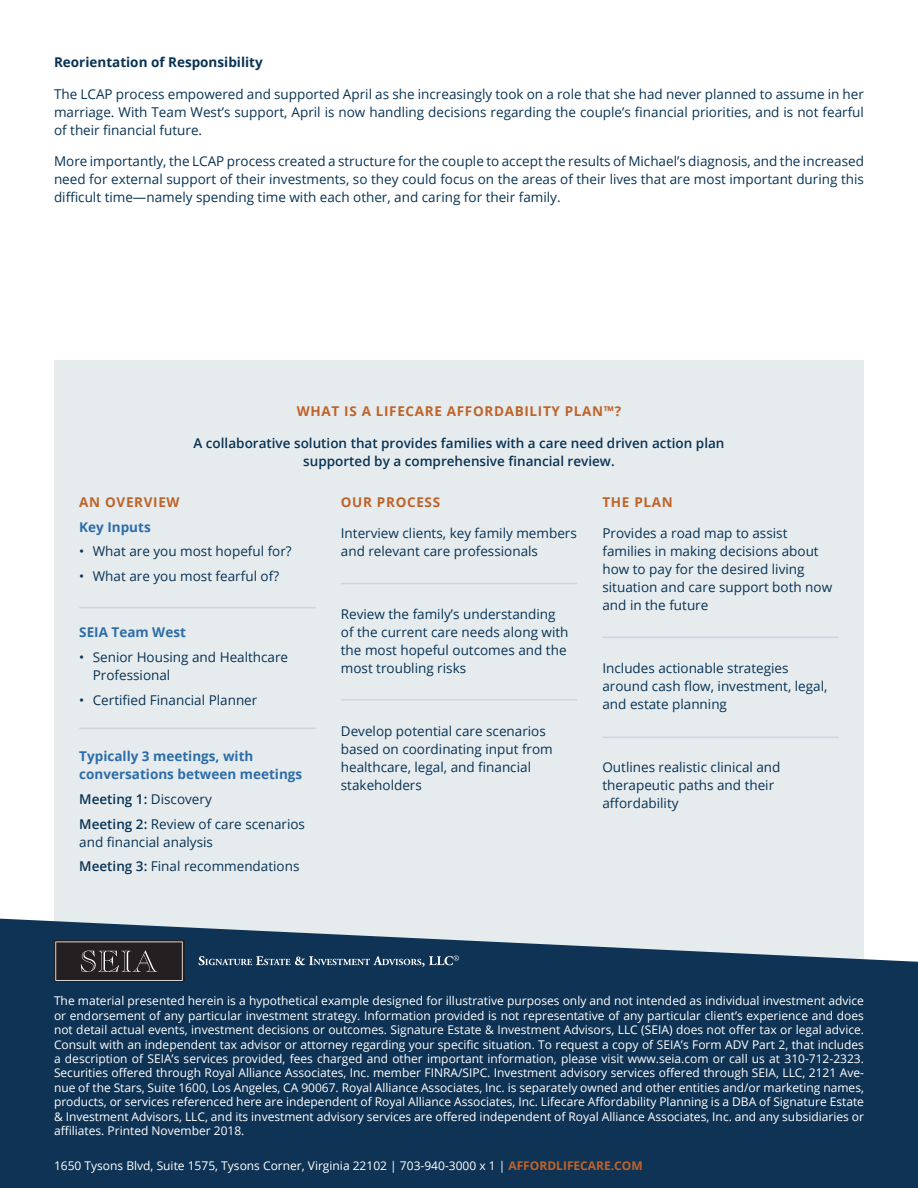
<style>
.page{position:relative;width:918px;height:1188px;background:#fff}
.page>*{position:absolute;margin:0;border:0;box-sizing:border-box;transform-origin:0 0}
.Body_Copy-Minion{font:13.5px/18px "Open Sans";color:#083354}
.t1{font:600 13.5px/18px "Open Sans";color:#083354;text-align:center}
.t2{font:700 13.5px/18px "Open Sans";color:#2d6da9}
.t3{font:700 13.5px "Open Sans";letter-spacing:.05em;color:#bf6329}
.Body_Header{font:700 13.5px "Open Sans";color:#083354}
.t4{font:12px/14.4px "Open Sans";color:#fff;text-align:justify}
.s1{font-weight:600}
.s2{font-weight:700;color:#bf6329}
</style>
<div class="page">
<div style="left:54px;top:361px;width:810px;height:622px;background:#e6ebee"></div>
<svg style="left:0;top:918px;width:918px;height:270px;background:#214261"></svg>
<hr style="left:341px;top:583px;width:236px;height:1px;background:#ced6dd">
<hr style="left:602px;top:637px;width:237px;height:1px;background:#ced6dd">
<hr style="left:602px;top:737px;width:237px;height:1px;background:#ced6dd">
<hr style="left:341px;top:699px;width:236px;height:2px;background:#ced6dd">
<hr style="left:79px;top:607px;width:237px;height:1px;background:#ced6dd">
<hr style="left:79px;top:728px;width:237px;height:1px;background:#ced6dd">
<svg style="left:199px;top:955px;width:260px;height:12px;background:#405d77"></svg>
<div style="left:54px;top:940px;width:130px;height:42px;background:#241f21"></div>
<svg style="left:55px;top:941px;width:128px;height:40px"></svg>
<p class="Body_Header" style="left:54px;top:53px;width:210px">Reorientation of Responsibility</p>
<p class="Body_Copy-Minion" style="left:54px;top:84px;width:812px;text-align:justify">The LCAP process empowered and supported April as she increasingly took on a role that she had never planned to assume in her marriage. With Team West’s support, April is now handling decisions regarding the couple’s financial priorities, and is not fearful of their financial future.</p>
<p class="Body_Copy-Minion" style="left:54px;top:152px;width:812px;text-align:justify">More importantly, the LCAP process created a structure for the couple to accept the results of Michael’s diagnosis, and the increased need for external support of their investments, so they could focus on the areas of their lives that are most important during this difficult time—namely spending time with each other, and caring for their family.</p>
<p class="t3" style="left:297px;top:402px;width:326px">WHAT IS A LIFECARE AFFORDABILITY PLAN™?</p>
<p class="t1" style="left:194px;top:433px;width:532px">A collaborative solution that provides families with a care need driven action plan supported by a comprehensive financial review.</p>
<p class="t3" style="left:79px;top:493px;width:102px">AN OVERVIEW</p>
<p class="t2" style="left:79px;top:517px;width:73px">Key Inputs</p>
<p class="Body_Copy-Minion" style="left:79px;top:542px;width:214px">• What are you most hopeful for?</p>
<p class="Body_Copy-Minion" style="left:79px;top:567px;width:201px">• What are you most fearful of?</p>
<p class="t2" style="left:79px;top:623px;width:108px">SEIA Team West</p>
<p class="Body_Copy-Minion" style="left:93px;top:648px;width:197px;text-indent:-14px">• Senior Housing and Healthcare<br>Professional</p>
<p class="Body_Copy-Minion" style="left:79px;top:691px;width:180px">• Certified Financial Planner</p>
<p class="t2" style="left:79px;top:747px;width:224px">Typically 3 meetings, with conversations between meetings</p>
<p class="Body_Copy-Minion" style="left:79px;top:786px;width:227px;line-height:24.8px"><span class="s1">Meeting 1:</span> Discovery<br><span class="s1">Meeting 2:</span> Review of care scenarios</p>
<p class="Body_Copy-Minion" style="left:79px;top:829px;width:222px;line-height:24.8px">and financial analysis<br><span class="s1">Meeting 3:</span> Final recommendations</p>
<p class="t3" style="left:341px;top:493px;width:101px">OUR PROCESS</p>
<p class="Body_Copy-Minion" style="left:341px;top:524px;width:238px">Interview clients, key family members and relevant care professionals</p>
<p class="Body_Copy-Minion" style="left:341px;top:605px;width:229px">Review the family’s understanding of the current care needs along with the most hopeful outcomes and the most troubling risks</p>
<p class="Body_Copy-Minion" style="left:341px;top:722px;width:213px">Develop potential care scenarios based on coordinating input from healthcare, legal, and financial stakeholders</p>
<p class="t3" style="left:602px;top:493px;width:72px">THE PLAN</p>
<p class="Body_Copy-Minion" style="left:602px;top:524px;width:231px">Provides a road map to assist families in making decisions about how to pay for the desired living situation and care support both now and in the future</p>
<p class="Body_Copy-Minion" style="left:602px;top:659px;width:227px">Includes actionable strategies around cash flow, investment, legal, and estate planning</p>
<p class="Body_Copy-Minion" style="left:602px;top:758px;width:180px">Outlines realistic clinical and therapeutic paths and their affordability</p>
<p class="t4" style="left:54px;top:994px;width:812px">The material presented herein is a hypothetical example designed for illustrative purposes only and not intended as individual investment advice or endorsement of any particular investment strategy. Information provided is not representative of any particular client’s experience and does not detail actual events, investment decisions or outcomes. Signature Estate &amp; Investment Advisors, LLC (SEIA) does not offer tax or legal advice.<br>Consult with an independent tax advisor or attorney regarding your specific situation. To request a copy of SEIA’s Form ADV Part 2, that includes a description of SEIA’s services provided, fees charged and other important information, please visit www.seia.com or call us at 310-712-2323.<br>Securities offered through Royal Alliance Associates, Inc. member FINRA/SIPC. Investment advisory services offered through SEIA, LLC, 2121 Ave&shy;nue of the Stars, Suite 1600, Los Angeles, CA 90067. Royal Alliance Associates, Inc. is separately owned and other entities and/or marketing names, products, or services referenced here are independent of Royal Alliance Associates, Inc. Lifecare Affordability Planning is a DBA of Signature Estate &amp; Investment Advisors, LLC, and its investment advisory services are offered independent of Royal Alliance Associates, Inc. and any subsidiaries or affiliates. Printed November 2018.</p>
<p class="t4" style="left:54px;top:1158px;width:590px">1650 Tysons Blvd, Suite 1575, Tysons Corner, Virginia 22102 | 703-940-3000 x 1 | <span class="s2">AFFORDLIFECARE.COM</span></p>
</div>
